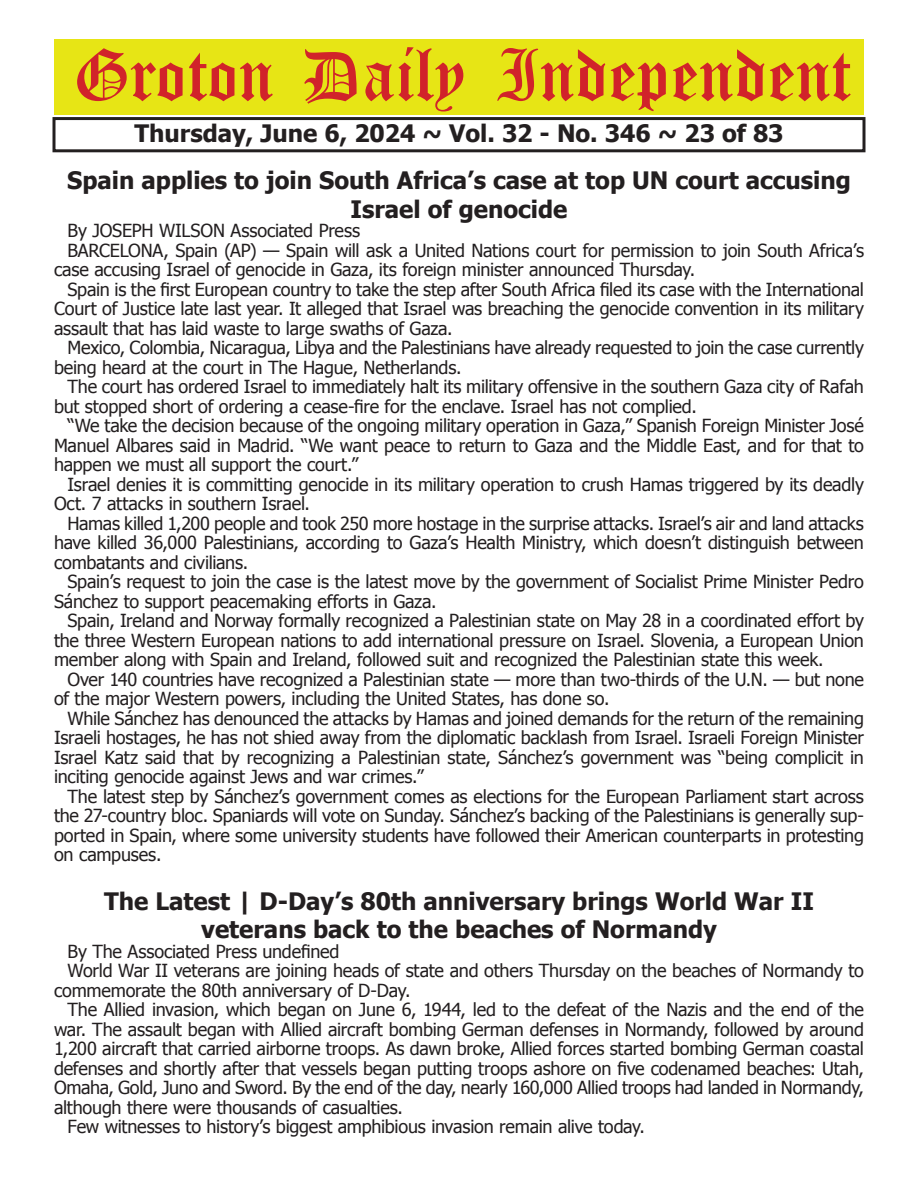
<style>
.page{position:relative;width:918px;height:1188px;background:#fff}
.page>*{position:absolute;margin:0;border:0;box-sizing:border-box;transform-origin:0 0}
.t1{font:54px "Old English Five";color:#d1232a}
.t2{font:700 24px/28.8px "Tahoma";color:#231f20;text-align:center}
.t3{font:18px "Tahoma";letter-spacing:-.015em;color:#231f20}
</style>
<div class="page">
<div style="left:52px;top:117px;width:814px;height:35px;border:3px solid #231f20"></div>
<div style="left:54px;top:40px;width:810px;height:75px;background:#e7e515"></div>
<h1 class="t1" style="left:73px;top:50px;width:779px">Groton Daily Independent</h1>
<h2 class="t2" style="left:135px;top:117px;width:651px">Thursday, June 6, 2024 ~ Vol. 32 - No. 346 ~ 23 of 83</h2>
<h2 class="t2" style="left:67px;top:164px;width:785px">Spain applies to join South Africa’s case at top UN court accusing<br>Israel of genocide</h2>
<p class="t3" style="left:68px;top:219px;width:294px">By JOSEPH WILSON Associated Press</p>
<p class="t3" style="left:68px;top:238px;width:798px">BARCELONA, Spain (AP) — Spain will ask a United Nations court for permission to join South Africa’s</p>
<p class="t3" style="left:54px;top:258px;width:643px">case accusing Israel of genocide in Gaza, its foreign minister announced Thursday.</p>
<p class="t3" style="left:68px;top:277px;width:798px">Spain is the first European country to take the step after South Africa filed its case with the International</p>
<p class="t3" style="left:54px;top:297px;width:812px">Court of Justice late last year. It alleged that Israel was breaching the genocide convention in its military</p>
<p class="t3" style="left:54px;top:316px;width:400px">assault that has laid waste to large swaths of Gaza.</p>
<p class="t3" style="left:68px;top:336px;width:798px">Mexico, Colombia, Nicaragua, Libya and the Palestinians have already requested to join the case currently</p>
<p class="t3" style="left:54px;top:355px;width:409px">being heard at the court in The Hague, Netherlands.</p>
<p class="t3" style="left:68px;top:375px;width:798px">The court has ordered Israel to immediately halt its military offensive in the southern Gaza city of Rafah</p>
<p class="t3" style="left:54px;top:394px;width:644px">but stopped short of ordering a cease-fire for the enclave. Israel has not complied.</p>
<p class="t3" style="left:68px;top:414px;width:798px">“We take the decision because of the ongoing military operation in Gaza,” Spanish Foreign Minister José</p>
<p class="t3" style="left:54px;top:433px;width:812px">Manuel Albares said in Madrid. “We want peace to return to Gaza and the Middle East, and for that to</p>
<p class="t3" style="left:54px;top:453px;width:306px">happen we must all support the court.”</p>
<p class="t3" style="left:68px;top:472px;width:798px">Israel denies it is committing genocide in its military operation to crush Hamas triggered by its deadly</p>
<p class="t3" style="left:54px;top:492px;width:258px">Oct. 7 attacks in southern Israel.</p>
<p class="t3" style="left:68px;top:511px;width:798px">Hamas killed 1,200 people and took 250 more hostage in the surprise attacks. Israel’s air and land attacks</p>
<p class="t3" style="left:54px;top:531px;width:812px">have killed 36,000 Palestinians, according to Gaza’s Health Ministry, which doesn’t distinguish between</p>
<p class="t3" style="left:54px;top:550px;width:196px">combatants and civilians.</p>
<p class="t3" style="left:68px;top:570px;width:798px">Spain’s request to join the case is the latest move by the government of Socialist Prime Minister Pedro</p>
<p class="t3" style="left:54px;top:589px;width:384px">Sánchez to support peacemaking efforts in Gaza.</p>
<p class="t3" style="left:68px;top:609px;width:798px">Spain, Ireland and Norway formally recognized a Palestinian state on May 28 in a coordinated effort by</p>
<p class="t3" style="left:54px;top:628px;width:812px">the three Western European nations to add international pressure on Israel. Slovenia, a European Union</p>
<p class="t3" style="left:54px;top:648px;width:771px">member along with Spain and Ireland, followed suit and recognized the Palestinian state this week.</p>
<p class="t3" style="left:68px;top:667px;width:798px">Over 140 countries have recognized a Palestinian state — more than two-thirds of the U.N. — but none</p>
<p class="t3" style="left:54px;top:687px;width:557px">of the major Western powers, including the United States, has done so.</p>
<p class="t3" style="left:68px;top:706px;width:798px">While Sánchez has denounced the attacks by Hamas and joined demands for the return of the remaining</p>
<p class="t3" style="left:54px;top:726px;width:811px">Israeli hostages, he has not shied away from the diplomatic backlash from Israel. Israeli Foreign Minister</p>
<p class="t3" style="left:54px;top:745px;width:811px">Israel Katz said that by recognizing a Palestinian state, Sánchez’s government was “being complicit in</p>
<p class="t3" style="left:54px;top:765px;width:371px">inciting genocide against Jews and war crimes.”</p>
<p class="t3" style="left:68px;top:784px;width:798px">The latest step by Sánchez’s government comes as elections for the European Parliament start across</p>
<p class="t3" style="left:54px;top:803px;width:812px">the 27-country bloc. Spaniards will vote on Sunday. Sánchez’s backing of the Palestinians is generally sup-</p>
<p class="t3" style="left:54px;top:823px;width:812px">ported in Spain, where some university students have followed their American counterparts in protesting</p>
<p class="t3" style="left:54px;top:842px;width:109px">on campuses.</p>
<h2 class="t2" style="left:104px;top:885px;width:711px">The Latest | D-Day’s 80th anniversary brings World War II veterans back to the beaches of Normandy</h2>
<p class="t3" style="left:68px;top:939px;width:274px">By The Associated Press undefined</p>
<p class="t3" style="left:68px;top:959px;width:798px">World War II veterans are joining heads of state and others Thursday on the beaches of Normandy to</p>
<p class="t3" style="left:54px;top:978px;width:358px">commemorate the 80th anniversary of D-Day.</p>
<p class="t3" style="left:68px;top:998px;width:798px">The Allied invasion, which began on June 6, 1944, led to the defeat of the Nazis and the end of the</p>
<p class="t3" style="left:54px;top:1017px;width:812px">war. The assault began with Allied aircraft bombing German defenses in Normandy, followed by around</p>
<p class="t3" style="left:54px;top:1037px;width:812px">1,200 aircraft that carried airborne troops. As dawn broke, Allied forces started bombing German coastal</p>
<p class="t3" style="left:54px;top:1056px;width:811px">defenses and shortly after that vessels began putting troops ashore on five codenamed beaches: Utah,</p>
<p class="t3" style="left:54px;top:1076px;width:811px">Omaha, Gold, Juno and Sword. By the end of the day, nearly 160,000 Allied troops had landed in Normandy,</p>
<p class="t3" style="left:54px;top:1095px;width:351px">although there were thousands of casualties.</p>
<p class="t3" style="left:68px;top:1115px;width:579px">Few witnesses to history’s biggest amphibious invasion remain alive today.</p>
</div>
